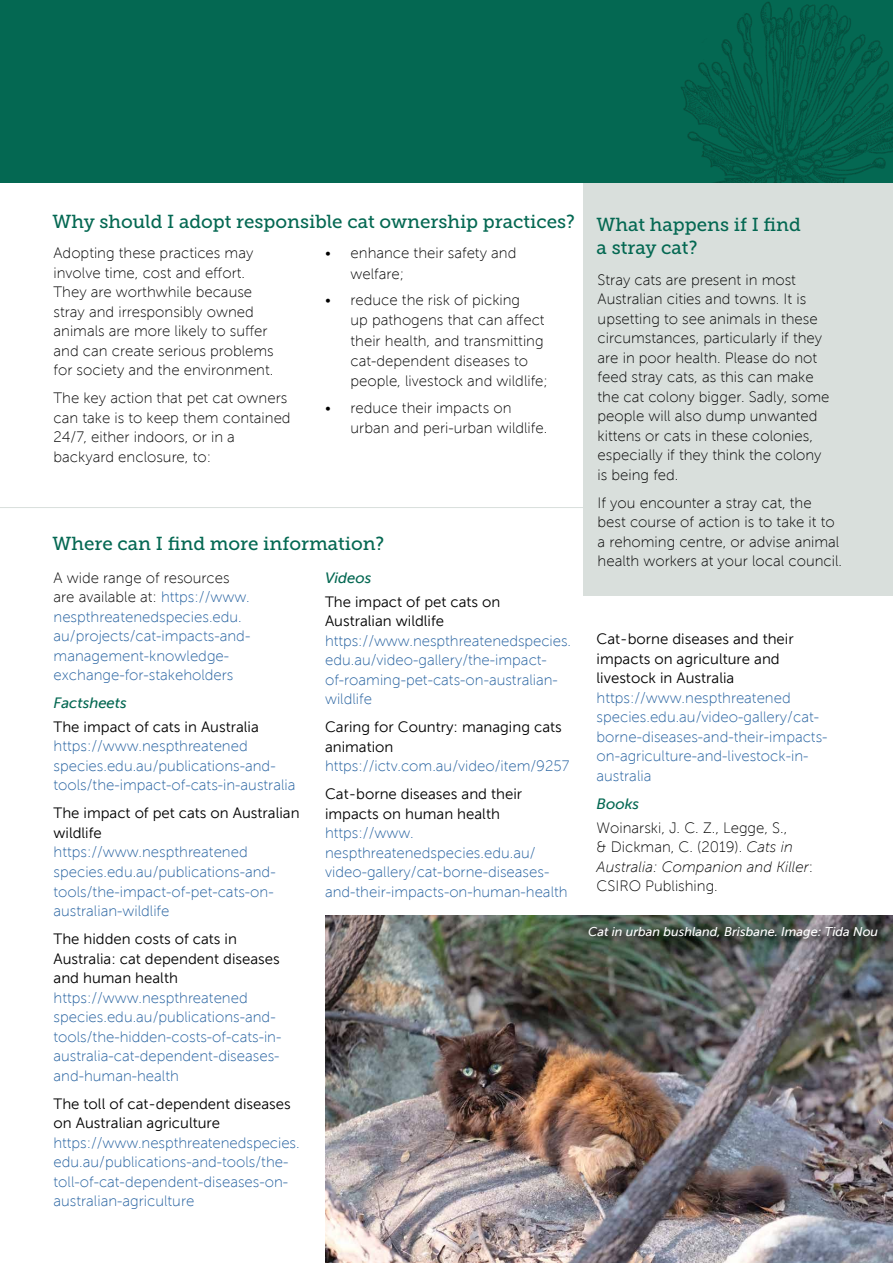
<style>
.page{position:relative;width:893px;height:1263px;background:#fff}
.page>*{position:absolute;margin:0;border:0;box-sizing:border-box;transform-origin:0 0}
.t1{font:18.75px/26px "Museo Slab 500";color:#046852}
.t2{font:15px/19.5px "Museo Sans 100";color:#215e9e}
.t3{font:15px/19.5px "Museo Sans 100";color:#000}
.t4{font:15px/19.5px "Museo Sans 300";color:#000}
.t5{font:italic 15px "Museo Sans 500";color:#046852}
.t6{font:italic 12.75px "Museo Sans 500";color:#fff}
.s1{color:#000}
.s2{font-style:italic}
</style>
<div class="page">
<hr style="left:0;top:507px;width:893px;height:1px;background:#d9dfdc">
<div style="left:584px;top:170px;width:309px;height:425px;background:#d9dfdc"></div>
<div style="left:0;top:0;width:893px;height:183px;background:#046852"></div>
<img style="left:681px;top:2px;width:212px;height:181px">
<img style="left:325px;top:916px;width:568px;height:347px">
<div style="left:587px;top:925px;width:300px;height:23px;background:#000;opacity:.75"></div>
<p class="t1" style="left:597px;top:209px;width:206px;text-indent:-544px">Why should I adopt responsible cat ownership practices? What happens if I find a stray cat?</p>
<p class="t3" style="left:351px;top:243px;width:167px;line-height:20.2px;text-indent:-26px">• enhance their safety and welfare;</p>
<p class="t3" style="left:351px;top:290px;width:199px;line-height:20.2px;text-indent:-26px">• reduce the risk of picking<br>up pathogens that can affect their health, and transmitting cat-dependent diseases to people, livestock and wildlife;</p>
<p class="t3" style="left:351px;top:398px;width:198px;line-height:20.2px;text-indent:-26px">• reduce their impacts on urban and peri-urban wildlife.</p>
<p class="t3" style="left:54px;top:244px;width:222px">Adopting these practices may involve time, cost and effort.<br>They are worthwhile because stray and irresponsibly owned animals are more likely to suffer and can create serious problems for society and the environment.</p>
<p class="t3" style="left:54px;top:389px;width:239px">The key action that pet cat owners can take is to keep them contained<br>24/7, either indoors, or in a backyard enclosure, to:</p>
<p class="t3" style="left:598px;top:270px;width:233px">Stray cats are present in most<br>Australian cities and towns. It is upsetting to see animals in these circumstances, particularly if they are in poor health. Please do not feed stray cats, as this can make the cat colony bigger. Sadly, some people will also dump unwanted kittens or cats in these colonies, especially if they think the colony is being fed.</p>
<p class="t3" style="left:598px;top:493px;width:246px">If you encounter a stray cat, the best course of action is to take it to a rehoming centre, or advise animal health workers at your local council.</p>
<p class="t1" style="left:53px;top:531px;width:333px">Where can I find more information?</p>
<p class="t2" style="left:54px;top:568px;width:198px"><span class="s1">A wide range of resources are available at:</span> https://www. nespthreatenedspecies.edu. au/projects/cat-impacts-and&shy;management-knowledge&shy;exchange-for-stakeholders</p>
<p class="t5" style="left:54px;top:695px;width:75px">Factsheets</p>
<p class="t4" style="left:54px;top:717px;width:207px">The impact of cats in Australia</p>
<p class="t2" style="left:54px;top:737px;width:243px">https://www.nespthreatened species.edu.au/publications-and&shy;tools/the-impact-of-cats-in-australia</p>
<p class="t4" style="left:54px;top:804px;width:247px">The impact of pet cats on Australian wildlife</p>
<p class="t2" style="left:54px;top:843px;width:224px">https://www.nespthreatened species.edu.au/publications-and&shy;tools/the-impact-of-pet-cats-on&shy;australian-wildlife</p>
<p class="t4" style="left:54px;top:929px;width:228px">The hidden costs of cats in<br>Australia: cat dependent diseases and human health</p>
<p class="t2" style="left:54px;top:988px;width:229px">https://www.nespthreatened species.edu.au/publications-and&shy;tools/the-hidden-costs-of-cats-in&shy;australia-cat-dependent-diseases&shy;and-human-health</p>
<p class="t4" style="left:54px;top:1094px;width:239px">The toll of cat-dependent diseases on Australian agriculture</p>
<p class="t2" style="left:54px;top:1133px;width:248px">https://www.nespthreatenedspecies. edu.au/publications-and-tools/the&shy;toll-of-cat-dependent-diseases-on&shy;australian-agriculture</p>
<p class="t5" style="left:325px;top:569px;width:48px">Videos</p>
<p class="t4" style="left:325px;top:592px;width:177px">The impact of pet cats on<br>Australian wildlife</p>
<p class="t2" style="left:325px;top:631px;width:248px">https://www.nespthreatenedspecies. edu.au/video-gallery/the-impact&shy;of-roaming-pet-cats-on-australian&shy;wildlife</p>
<p class="t4" style="left:325px;top:717px;width:238px">Caring for Country: managing cats animation</p>
<p class="t2" style="left:325px;top:756px;width:246px">https://ictv.com.au/video/item/9257</p>
<p class="t4" style="left:325px;top:784px;width:199px">Cat-borne diseases and their impacts on human health</p>
<p class="t2" style="left:325px;top:823px;width:244px">https://www. nespthreatenedspecies.edu.au/ video-gallery/cat-borne-diseases&shy;and-their-impacts-on-human-health</p>
<p class="t4" style="left:597px;top:629px;width:199px">Cat-borne diseases and their impacts on agriculture and livestock in Australia</p>
<p class="t2" style="left:597px;top:688px;width:232px">https://www.nespthreatened species.edu.au/video-gallery/cat&shy;borne-diseases-and-their-impacts&shy;on-agriculture-and-livestock-in&shy;australia</p>
<p class="t5" style="left:597px;top:795px;width:44px">Books</p>
<p class="t3" style="left:597px;top:818px;width:218px">Woinarski, J. C. Z., Legge, S.,<br>&amp; Dickman, C. (2019). <span class="s2">Cats in<br>Australia: Companion and Killer</span>:<br>CSIRO Publishing.</p>
<p class="t6" style="left:588px;top:925px;width:292px">Cat in urban bushland, Brisbane. Image: Tida Nou</p>
</div>
